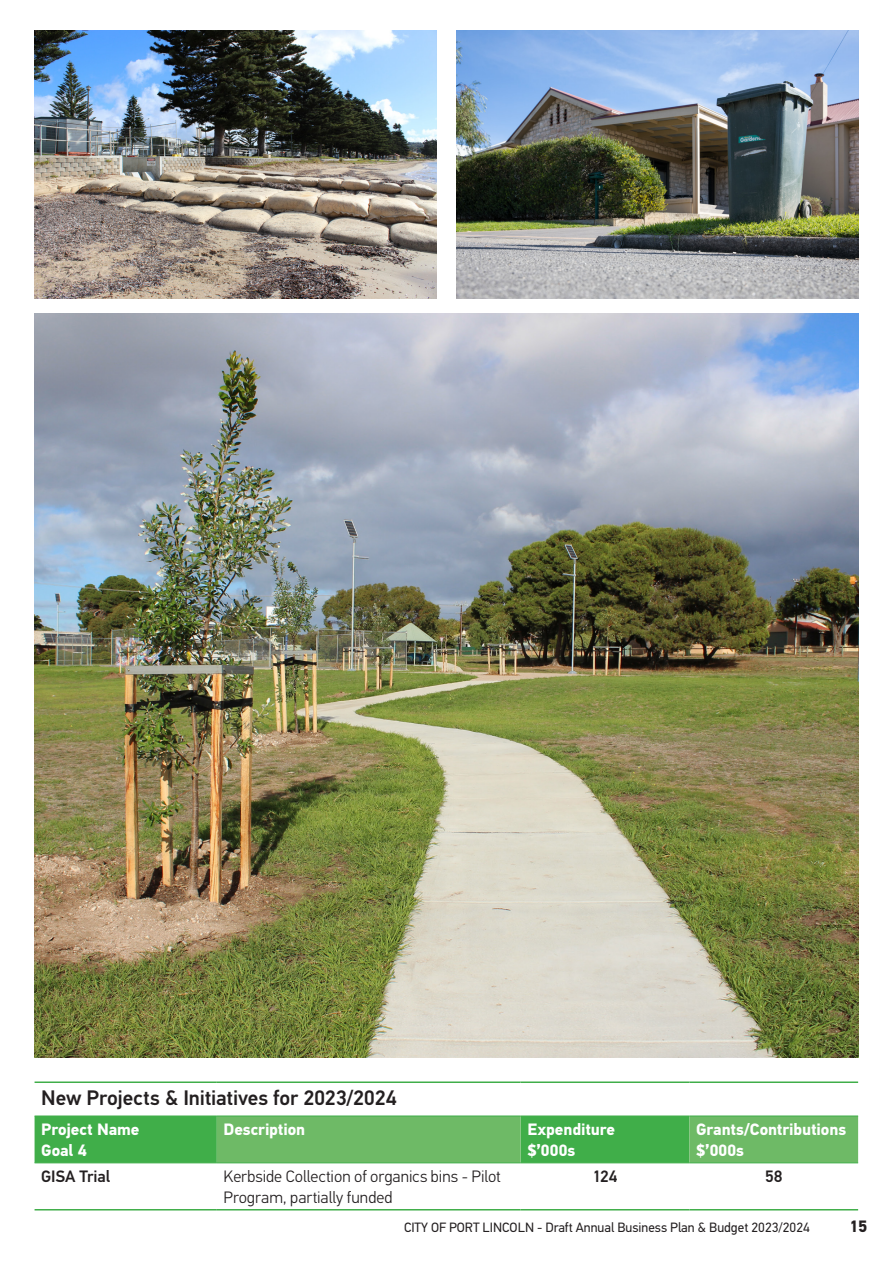
<style>
.page{position:relative;width:893px;height:1263px;background:#fff}
.page>*{position:absolute;margin:0;border:0;box-sizing:border-box;transform-origin:0 0}
.body{font:500 21px "PFDIN Text Pro";letter-spacing:-.01em;color:#231f20}
.body-2{font:700 16.5px/21px "PFDIN Text Pro";letter-spacing:-.005em;color:#fff}
.body-3{font:300 16.5px/21px "PFDIN Text Pro";color:#231f20}
.body-4{font:500 16.5px "PFDIN Text Pro";color:#231f20}
.t1{font:700 16.5px "PFDIN Text Pro";color:#231f20}
.t2{font:13.5px "PFDIN Text Pro";color:#231f20}
</style>
<div class="page">
<svg style="left:35px;top:1116px;width:823px;height:46px;background:#5ab459"></svg>
<hr style="left:35px;top:1081px;width:182px;height:2px;background:#40ae49">
<hr style="left:217px;top:1081px;width:304px;height:2px;background:#40ae49">
<hr style="left:521px;top:1081px;width:168px;height:2px;background:#40ae49">
<hr style="left:689px;top:1081px;width:169px;height:2px;background:#40ae49">
<hr style="left:35px;top:1209px;width:182px;height:1px;background:#40ae49">
<hr style="left:217px;top:1209px;width:304px;height:1px;background:#40ae49">
<hr style="left:521px;top:1209px;width:168px;height:1px;background:#40ae49">
<hr style="left:689px;top:1209px;width:169px;height:1px;background:#40ae49">
<hr style="left:35px;top:1115px;width:182px;height:1px;background:#40ae49">
<hr style="left:217px;top:1115px;width:304px;height:1px;background:#40ae49">
<hr style="left:521px;top:1115px;width:168px;height:1px;background:#40ae49">
<hr style="left:689px;top:1115px;width:169px;height:1px;background:#40ae49">
<hr style="left:35px;top:1162px;width:182px;height:1px;background:#40ae49">
<hr style="left:217px;top:1162px;width:304px;height:1px;background:#40ae49">
<hr style="left:521px;top:1162px;width:168px;height:1px;background:#40ae49">
<hr style="left:689px;top:1162px;width:169px;height:1px;background:#40ae49">
<img style="left:35px;top:31px;width:401px;height:268px">
<img style="left:35px;top:314px;width:823px;height:743px">
<img style="left:457px;top:31px;width:401px;height:268px">
<p class="body" style="left:41px;top:1085px;width:357px">New Projects &amp; Initiatives for 2023/2024</p>
<p class="body-2" style="left:41px;top:1119px;width:100px">Project Name<br>Goal 4</p>
<p class="body-2" style="left:224px;top:1119px;width:83px">Description</p>
<p class="body-2" style="left:527px;top:1119px;width:89px">Expenditure $’000s</p>
<p class="body-2" style="left:696px;top:1119px;width:151px">Grants/Contributions $’000s</p>
<p class="body-4" style="left:41px;top:1166px;width:70px">GISA Trial</p>
<p class="body-3" style="left:224px;top:1166px;width:279px">Kerbside Collection of organics bins - Pilot<br>Program, partially funded</p>
<p class="body-4" style="left:592px;top:1166px;width:26px">124</p>
<p class="body-4" style="left:765px;top:1166px;width:19px">58</p>
<p class="t2" style="left:404px;top:1219px;width:407px">CITY OF PORT LINCOLN - Draft Annual Business Plan &amp; Budget 2023/2024</p>
<p class="t1" style="left:849px;top:1216px;width:20px">15</p>
</div>
